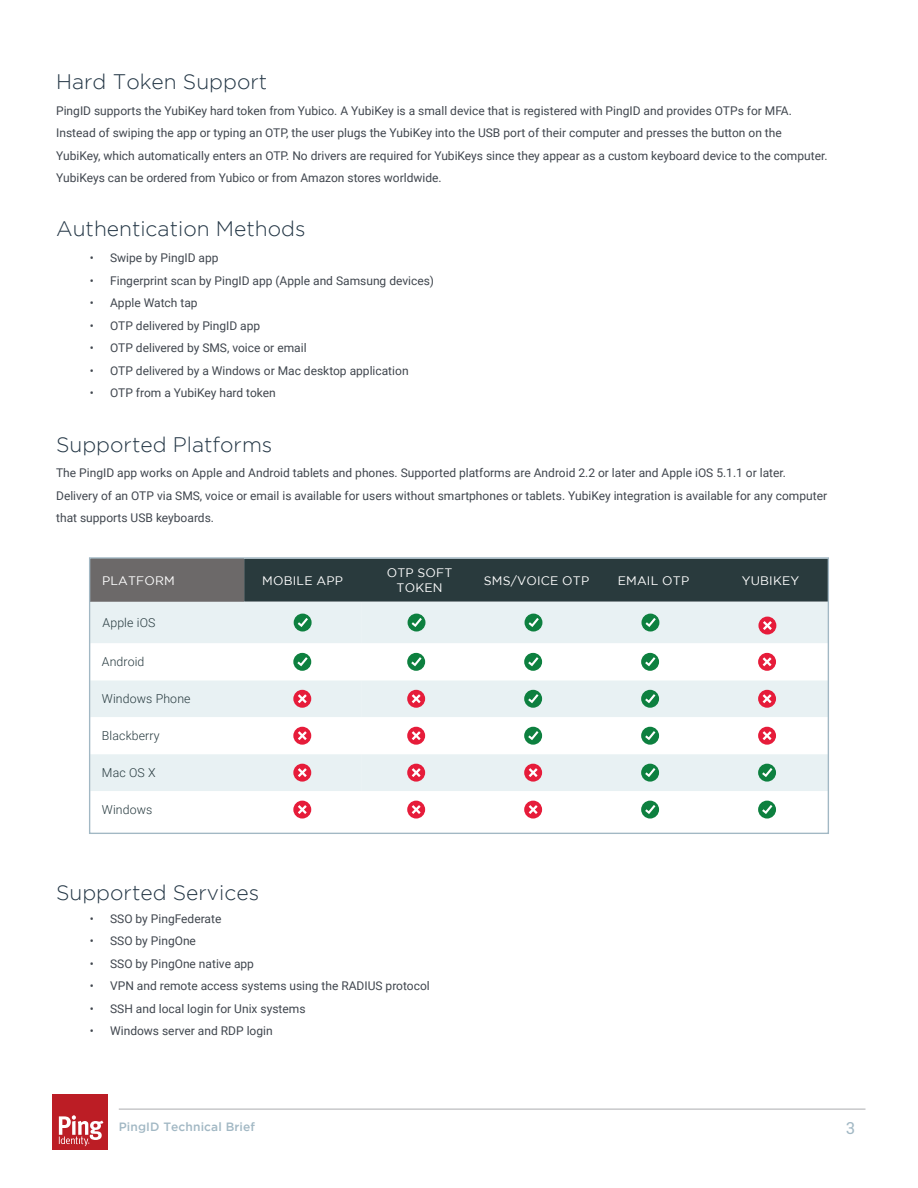
<style>
.page{position:relative;width:918px;height:1188px;background:#fff}
.page>*{position:absolute;margin:0;border:0;box-sizing:border-box;transform-origin:0 0}
.t1{font:300 21px "Gotham";color:#233645}
.t2{font:16.5px "Roboto Slab";color:#a2b8c4}
.t3{font:12.3px/15px "Gotham";letter-spacing:.015em;color:#fff;text-align:center}
.t4{font:300 12.3px "Roboto";letter-spacing:.01em;color:#25383d}
.t5{font:12px/22.5px "Roboto";color:#40464e}
.t6{font:500 12px "Gotham";letter-spacing:.01em;color:#a2b8c4}
</style>
<div class="page">
<hr style="left:119px;top:1108px;width:746px;height:2px;background:#c7c8ca">
<div style="left:53px;top:1095px;width:55px;height:55px;background:#bc1d25"></div>
<svg style="left:59px;top:1115px;width:44px;height:31px"></svg>
<div style="left:90px;top:559px;width:154px;height:43px;background:#6c6969"></div>
<div style="left:244px;top:559px;width:583px;height:43px;background:#293a3d"></div>
<div style="left:91px;top:602px;width:270px;height:41px;background:#e8f1f3"></div>
<div style="left:361px;top:602px;width:466px;height:41px;background:#e8f1f3"></div>
<svg style="left:91px;top:652px;width:736px;height:166px"></svg>
<div style="left:294px;top:614px;width:18px;height:18px;background:#0d803f;border-radius:50%"></div>
<svg style="left:298px;top:618px;width:10px;height:9px"></svg>
<div style="left:408px;top:614px;width:17px;height:18px;background:#0d803f;border-radius:50%"></div>
<svg style="left:412px;top:618px;width:10px;height:9px"></svg>
<div style="left:525px;top:614px;width:17px;height:18px;background:#0d803f;border-radius:50%"></div>
<svg style="left:529px;top:618px;width:10px;height:9px"></svg>
<svg style="left:641px;top:614px;width:18px;height:18px"></svg>
<svg style="left:646px;top:618px;width:10px;height:9px"></svg>
<div style="left:758px;top:617px;width:18px;height:18px;background:#e61c3a;border-radius:50%"></div>
<svg style="left:763px;top:621px;width:9px;height:9px"></svg>
<div style="left:293px;top:653px;width:18px;height:18px;background:#0d803f;border-radius:50%"></div>
<svg style="left:297px;top:657px;width:11px;height:9px"></svg>
<div style="left:407px;top:653px;width:18px;height:18px;background:#0d803f;border-radius:50%"></div>
<svg style="left:411px;top:657px;width:10px;height:9px"></svg>
<div style="left:524px;top:653px;width:18px;height:18px;background:#0d803f;border-radius:50%"></div>
<svg style="left:528px;top:657px;width:10px;height:9px"></svg>
<div style="left:641px;top:653px;width:18px;height:18px;background:#0d803f;border-radius:50%"></div>
<svg style="left:645px;top:657px;width:10px;height:9px"></svg>
<div style="left:758px;top:653px;width:18px;height:18px;background:#e61c3a;border-radius:50%"></div>
<svg style="left:763px;top:657px;width:8px;height:9px"></svg>
<div style="left:293px;top:690px;width:18px;height:18px;background:#e61c3a;border-radius:50%"></div>
<svg style="left:298px;top:694px;width:9px;height:9px"></svg>
<div style="left:407px;top:690px;width:18px;height:18px;background:#e61c3a;border-radius:50%"></div>
<svg style="left:412px;top:694px;width:9px;height:9px"></svg>
<div style="left:524px;top:690px;width:18px;height:18px;background:#0d803f;border-radius:50%"></div>
<svg style="left:528px;top:694px;width:10px;height:9px"></svg>
<div style="left:641px;top:690px;width:18px;height:18px;background:#0d803f;border-radius:50%"></div>
<svg style="left:645px;top:694px;width:10px;height:9px"></svg>
<div style="left:758px;top:690px;width:18px;height:18px;background:#e61c3a;border-radius:50%"></div>
<svg style="left:763px;top:694px;width:8px;height:9px"></svg>
<div style="left:293px;top:727px;width:18px;height:18px;background:#e61c3a;border-radius:50%"></div>
<svg style="left:298px;top:731px;width:9px;height:9px"></svg>
<div style="left:407px;top:727px;width:18px;height:18px;background:#e61c3a;border-radius:50%"></div>
<svg style="left:412px;top:731px;width:9px;height:9px"></svg>
<div style="left:524px;top:727px;width:18px;height:18px;background:#0d803f;border-radius:50%"></div>
<svg style="left:528px;top:731px;width:10px;height:9px"></svg>
<div style="left:641px;top:727px;width:18px;height:18px;background:#0d803f;border-radius:50%"></div>
<svg style="left:645px;top:731px;width:10px;height:9px"></svg>
<div style="left:758px;top:727px;width:18px;height:18px;background:#e61c3a;border-radius:50%"></div>
<svg style="left:763px;top:731px;width:8px;height:9px"></svg>
<div style="left:293px;top:764px;width:18px;height:18px;background:#e61c3a;border-radius:50%"></div>
<svg style="left:298px;top:768px;width:9px;height:9px"></svg>
<div style="left:407px;top:764px;width:18px;height:18px;background:#e61c3a;border-radius:50%"></div>
<svg style="left:412px;top:768px;width:9px;height:9px"></svg>
<div style="left:524px;top:764px;width:18px;height:18px;background:#e61c3a;border-radius:50%"></div>
<svg style="left:529px;top:768px;width:9px;height:9px"></svg>
<div style="left:641px;top:764px;width:18px;height:18px;background:#0d803f;border-radius:50%"></div>
<svg style="left:645px;top:768px;width:10px;height:9px"></svg>
<div style="left:758px;top:764px;width:18px;height:18px;background:#0d803f;border-radius:50%"></div>
<svg style="left:762px;top:768px;width:10px;height:9px"></svg>
<div style="left:293px;top:801px;width:18px;height:18px;background:#e61c3a;border-radius:50%"></div>
<svg style="left:298px;top:805px;width:9px;height:9px"></svg>
<div style="left:407px;top:801px;width:18px;height:18px;background:#e61c3a;border-radius:50%"></div>
<svg style="left:412px;top:805px;width:9px;height:9px"></svg>
<div style="left:524px;top:801px;width:18px;height:18px;background:#e61c3a;border-radius:50%"></div>
<svg style="left:529px;top:805px;width:9px;height:9px"></svg>
<div style="left:641px;top:801px;width:18px;height:18px;background:#0d803f;border-radius:50%"></div>
<svg style="left:645px;top:805px;width:10px;height:9px"></svg>
<div style="left:758px;top:801px;width:18px;height:18px;background:#0d803f;border-radius:50%"></div>
<svg style="left:762px;top:805px;width:10px;height:9px"></svg>
<h1 class="t1" style="left:56px;top:70px;width:213px">Hard Token Support</h1>
<p class="t5" style="left:56px;top:99px;width:773px">PingID supports the YubiKey hard token from Yubico. A YubiKey is a small device that is registered with PingID and provides OTPs for MFA.<br>Instead of swiping the app or typing an OTP, the user plugs the YubiKey into the USB port of their computer and presses the button on the YubiKey, which automatically enters an OTP. No drivers are required for YubiKeys since they appear as a custom keyboard device to the computer.<br>YubiKeys can be ordered from Yubico or from Amazon stores worldwide.</p>
<h1 class="t1" style="left:56px;top:218px;width:251px">Authentication Methods</h1>
<p class="t5" style="left:90px;top:246px;width:130px">• Swipe by PingID app</p>
<p class="t5" style="left:90px;top:269px;width:346px">• Fingerprint scan by PingID app (Apple and Samsung devices)</p>
<p class="t5" style="left:90px;top:291px;width:109px">• Apple Watch tap</p>
<p class="t5" style="left:90px;top:314px;width:172px">• OTP delivered by PingID app</p>
<p class="t5" style="left:90px;top:336px;width:218px">• OTP delivered by SMS, voice or email</p>
<p class="t5" style="left:90px;top:359px;width:320px">• OTP delivered by a Windows or Mac desktop application</p>
<p class="t5" style="left:90px;top:381px;width:187px">• OTP from a YubiKey hard token</p>
<h1 class="t1" style="left:56px;top:433px;width:218px">Supported Platforms</h1>
<p class="t5" style="left:56px;top:461px;width:772px">The PingID app works on Apple and Android tablets and phones. Supported platforms are Android 2.2 or later and Apple iOS 5.1.1 or later.<br>Delivery of an OTP via SMS, voice or email is available for users without smartphones or tablets. YubiKey integration is available for any computer that supports USB keyboards.</p>
<p class="t3" style="left:102px;top:573px;width:74px">PLATFORM</p>
<p class="t3" style="left:262px;top:573px;width:82px">MOBILE APP</p>
<p class="t3" style="left:387px;top:565px;width:67px">OTP SOFT<br>TOKEN</p>
<p class="t3" style="left:484px;top:573px;width:107px">SMS/VOICE OTP</p>
<p class="t3" style="left:618px;top:573px;width:73px">EMAIL OTP</p>
<p class="t3" style="left:742px;top:573px;width:59px">YUBIKEY</p>
<p class="t4" style="left:103px;top:614px;width:54px">Apple iOS</p>
<p class="t4" style="left:102px;top:653px;width:44px">Android</p>
<p class="t4" style="left:102px;top:690px;width:90px">Windows Phone</p>
<p class="t4" style="left:102px;top:727px;width:59px">Blackberry</p>
<p class="t4" style="left:102px;top:764px;width:55px">Mac OS X</p>
<p class="t4" style="left:102px;top:801px;width:52px">Windows</p>
<h1 class="t1" style="left:56px;top:882px;width:204px">Supported Services</h1>
<p class="t5" style="left:90px;top:907px;width:133px">• SSO by PingFederate</p>
<p class="t5" style="left:90px;top:929px;width:108px">• SSO by PingOne</p>
<p class="t5" style="left:90px;top:952px;width:166px">• SSO by PingOne native app</p>
<p class="t5" style="left:90px;top:974px;width:341px">• VPN and remote access systems using the RADIUS protocol</p>
<p class="t5" style="left:90px;top:997px;width:217px">• SSH and local login for Unix systems</p>
<p class="t5" style="left:90px;top:1019px;width:184px">• Windows server and RDP login</p>
<p class="t6" style="left:119px;top:1120px;width:138px">PingID Technical Brief</p>
<h2 class="t2" style="left:846px;top:1116px;width:10px">3</h2>
</div>
